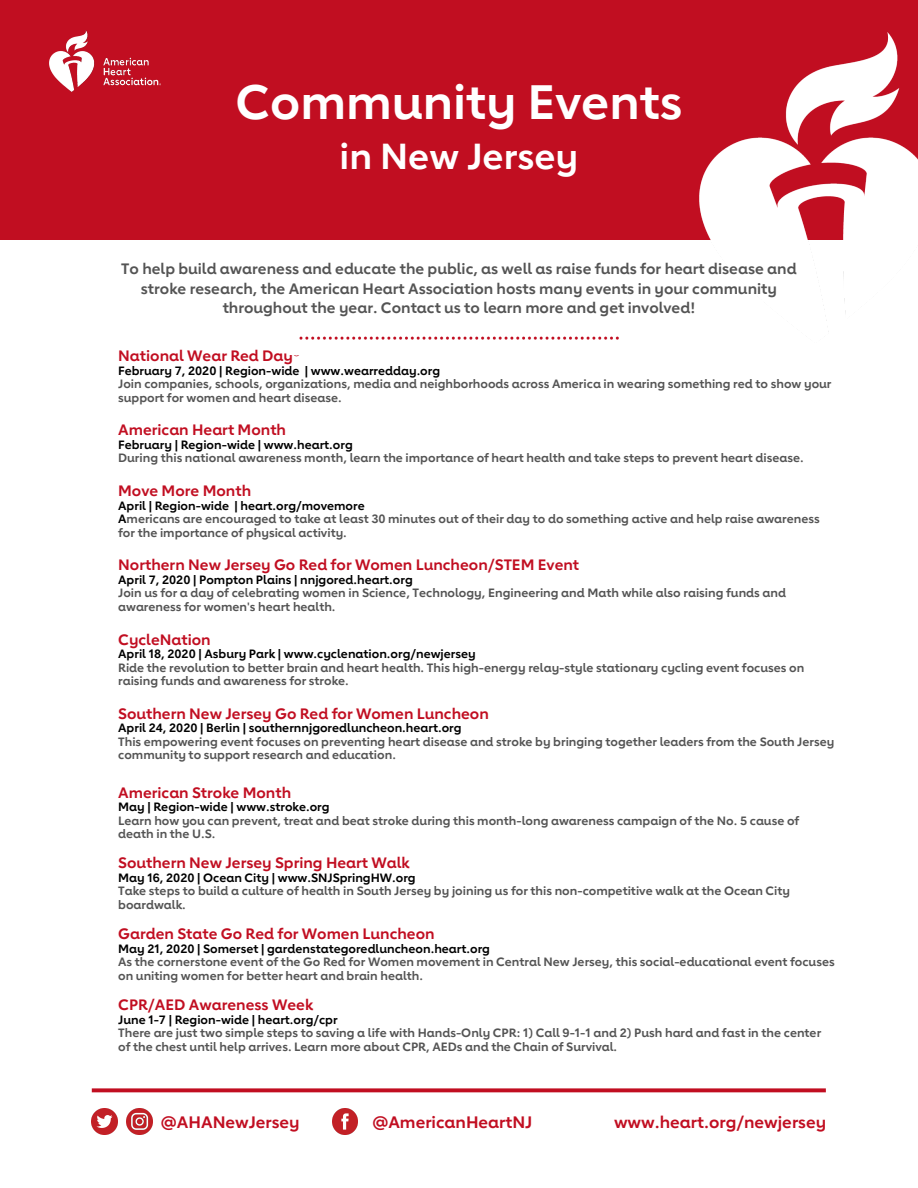
<style>
.page{position:relative;width:918px;height:1188px;background:#fff}
.page>*{position:absolute;margin:0;border:0;box-sizing:border-box;transform-origin:0 0}
.t1{font:700 48px "Lub Dub";color:#fff}
.t2{font:700 36px "Lub Dub";color:#fff}
.t3{font:700 16.5px "Lub Dub";color:#c10e21}
.t4{font:700 15px "Lub Dub";color:#c10e21}
.t5{font:700 15px/19.2px "Lub Dub";color:#545454;text-align:center}
.t6{font:700 12px/13.5px "Lub Dub";color:#545454}
.t7{font:700 12px "Lub Dub";color:#000}
.s1{color:#000}
</style>
<div class="page">
<div style="left:0;top:0;width:918px;height:240px;background:#c10e21"></div>
<img style="left:332px;top:1109px;width:26px;height:26px">
<img style="left:92px;top:1109px;width:26px;height:26px">
<img style="left:126px;top:1109px;width:26px;height:26px">
<img style="left:699px;top:32px;width:219px;height:300px">
<svg style="left:92px;top:1088px;width:734px;height:4px"></svg>
<img style="left:49px;top:31px;width:111px;height:61px">
<img style="left:299px;top:336px;width:320px;height:4px">
<h1 class="t1" style="left:236px;top:70px;width:448px">Community Events</h1>
<h2 class="t2" style="left:340px;top:133px;width:240px">in New Jersey</h2>
<p class="t5" style="left:121px;top:259px;width:677px">To help build awareness and educate the public, as well as raise funds for heart disease and stroke research, the American Heart Association hosts many events in your community throughout the year. Contact us to learn more and get involved!</p>
<p class="t4" style="left:118px;top:346px;width:183px">National Wear Red Day®</p>
<p class="t7" style="left:118px;top:362px;width:323px">February 7, 2020 | Region-wide | www.wearredday.org</p>
<p class="t6" style="left:118px;top:377px;width:715px">Join companies, schools, organizations, media and neighborhoods across America in wearing something red to show your support for women and heart disease.</p>
<p class="t4" style="left:118px;top:420px;width:169px">American Heart Month</p>
<p class="t7" style="left:118px;top:437px;width:236px">February | Region-wide | www.heart.org</p>
<p class="t6" style="left:118px;top:451px;width:687px">During this national awareness month, learn the importance of heart health and take steps to prevent heart disease.</p>
<p class="t4" style="left:118px;top:481px;width:134px">Move More Month</p>
<p class="t6" style="left:118px;top:498px;width:703px"><span class="s1">April | Region-wide | heart.org/movemore<br>A</span>mericans are encouraged to take at least 30 minutes out of their day to do something active and help raise awareness for the importance of physical activity.</p>
<p class="t4" style="left:118px;top:555px;width:463px">Northern New Jersey Go Red for Women Luncheon/STEM Event</p>
<p class="t7" style="left:118px;top:572px;width:296px">April 7, 2020 | Pompton Plains | nnjgored.heart.org</p>
<p class="t6" style="left:118px;top:586px;width:669px">Join us for a day of celebrating women in Science, Technology, Engineering and Math while also raising funds and awareness for women's heart health.</p>
<p class="t4" style="left:118px;top:629px;width:94px">CycleNation</p>
<p class="t7" style="left:118px;top:646px;width:359px">April 18, 2020 | Asbury Park | www.cyclenation.org/newjersey</p>
<p class="t6" style="left:118px;top:660px;width:688px">Ride the revolution to better brain and heart health. This high-energy relay-style stationary cycling event focuses on raising funds and awareness for stroke.</p>
<p class="t4" style="left:118px;top:704px;width:372px">Southern New Jersey Go Red for Women Luncheon</p>
<p class="t7" style="left:118px;top:720px;width:345px">April 24, 2020 | Berlin | southernnjgoredluncheon.heart.org</p>
<p class="t6" style="left:118px;top:735px;width:718px">This empowering event focuses on preventing heart disease and stroke by bringing together leaders from the South Jersey community to support research and education.</p>
<p class="t4" style="left:118px;top:782px;width:174px">American Stroke Month</p>
<p class="t7" style="left:118px;top:799px;width:213px">May | Region-wide | www.stroke.org</p>
<p class="t6" style="left:118px;top:813px;width:683px">Learn how you can prevent, treat and beat stroke during this month-long awareness campaign of the No. 5 cause of death in the U.S.</p>
<p class="t4" style="left:118px;top:853px;width:293px">Southern New Jersey Spring Heart Walk</p>
<p class="t7" style="left:118px;top:870px;width:299px">May 16, 2020 | Ocean City | www.SNJSpringHW.org</p>
<p class="t6" style="left:118px;top:884px;width:673px">Take steps to build a culture of health in South Jersey by joining us for this non-competitive walk at the Ocean City boardwalk.</p>
<p class="t4" style="left:118px;top:924px;width:318px">Garden State Go Red for Women Luncheon</p>
<p class="t7" style="left:118px;top:941px;width:373px">May 21, 2020 | Somerset | gardenstategoredluncheon.heart.org</p>
<p class="t6" style="left:118px;top:955px;width:718px">As the cornerstone event of the Go Red for Women movement in Central New Jersey, this social-educational event focuses on uniting women for better heart and brain health.</p>
<p class="t4" style="left:118px;top:995px;width:197px">CPR/AED Awareness Week</p>
<p class="t7" style="left:118px;top:1012px;width:221px">June 1-7 | Region-wide | heart.org/cpr</p>
<p class="t6" style="left:118px;top:1026px;width:705px">There are just two simple steps to saving a life with Hands-Only CPR: 1) Call 9-1-1 and 2) Push hard and fast in the center of the chest until help arrives. Learn more about CPR, AEDs and the Chain of Survival.</p>
<h3 class="t3" style="left:161px;top:1111px;width:140px">@AHANewJersey</h3>
<h3 class="t3" style="left:614px;top:1111px;width:214px">www.heart.org/newjersey</h3>
<h3 class="t3" style="left:372px;top:1111px;width:162px">@AmericanHeartNJ</h3>
</div>
